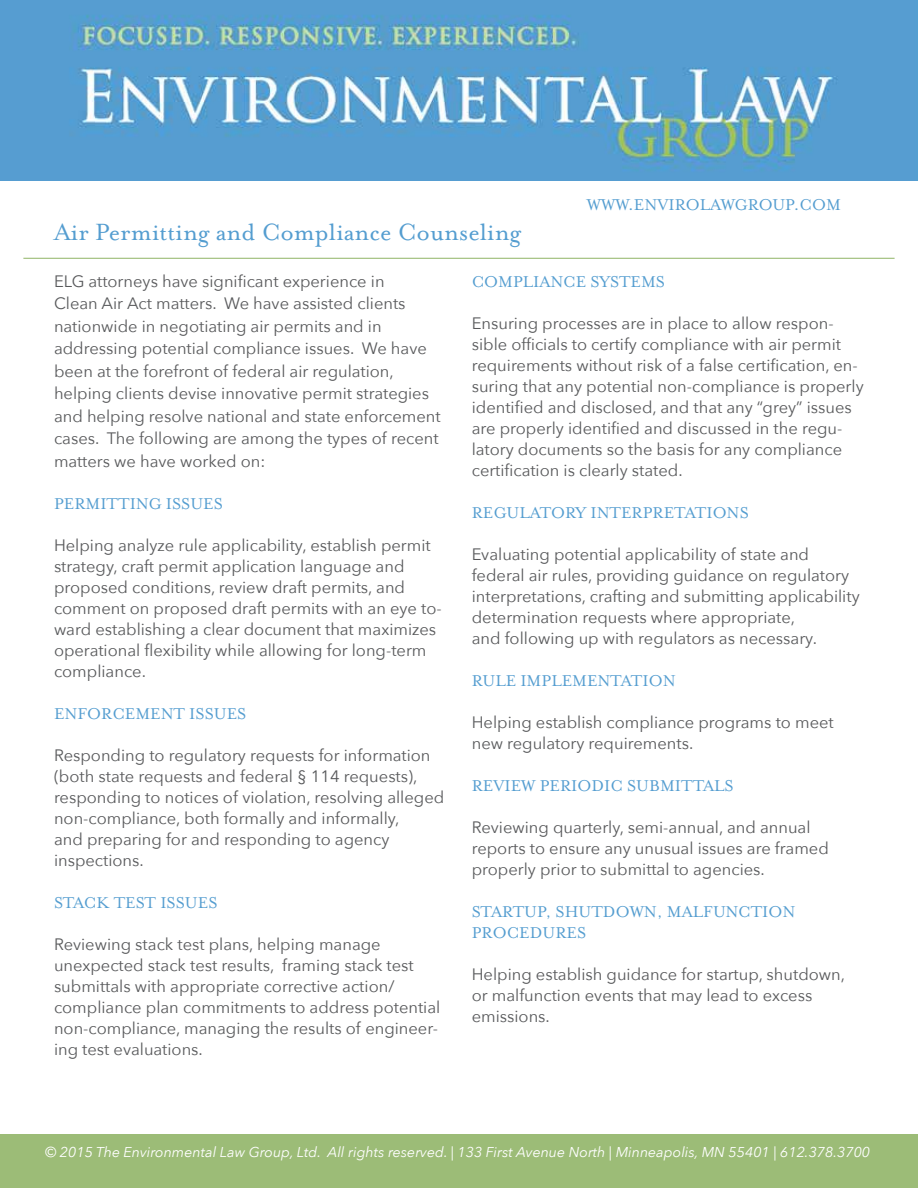
<style>
.page{position:relative;width:918px;height:1188px;background:#fff}
.page>*{position:absolute;margin:0;border:0;box-sizing:border-box;transform-origin:0 0}
.t1{font:27px "Mrs Eaves Roman";color:#549dd0}
.t2{font:18px "Mrs Eaves Roman";color:#549dd0}
.t3{font:16.5px/21px "Avenir Next";color:#58595b}
.t4{font:italic 14.25px "Avenir Next";color:#fff}
</style>
<div class="page">
<div style="left:0;top:1134px;width:918px;height:54px;background:#9cbc77"></div>
<hr style="left:23px;top:258px;width:872px;height:1px;background:#9cbc77">
<img style="left:0;top:0;width:918px;height:181px">
<h1 class="t1" style="left:54px;top:217px;width:469px">AIR PERMITTING AND COMPLIANCE COUNSELING</h1>
<p class="t2" style="left:587px;top:195px;width:161px">WWW.ENVIRO LAWGROUP</p>
<p class="t2" style="left:794px;top:195px;width:20px">.COM</p>
<p class="t3" style="left:54px;top:269px;width:388px;line-height:22.5px">ELG attorneys have significant experience in<br>Clean Air Act matters. We have assisted clients nationwide in negotiating air permits and in addressing potential compliance issues. We have been at the forefront of federal air regulation, helping clients devise innovative permit strategies and helping resolve national and state enforcement cases. The following are among the types of recent matters we have worked on:</p>
<p class="t2" style="left:54px;top:494px;width:170px">PERMITTING ISSUES</p>
<p class="t3" style="left:54px;top:534px;width:389px">Helping analyze rule applicability, establish permit strategy, craft permit application language and proposed conditions, review draft permits, and comment on proposed draft permits with an eye to&shy;ward establishing a clear document that maximizes operational flexibility while allowing for long-term compliance.</p>
<p class="t2" style="left:54px;top:704px;width:194px">ENFORCEMENT ISSUES</p>
<p class="t3" style="left:54px;top:744px;width:392px">Responding to regulatory requests for information (both state requests and federal § 114 requests), responding to notices of violation, resolving alleged non-compliance, both formally and informally,<br>and preparing for and responding to agency inspections.</p>
<p class="t2" style="left:54px;top:893px;width:72px">STAC K TEST</p>
<p class="t2" style="left:160px;top:893px;width:11px">ISSUES</p>
<p class="t3" style="left:54px;top:933px;width:388px">Reviewing stack test plans, helping manage unexpected stack test results, framing stack test submittals with appropriate corrective action/ compliance plan commitments to address potential non-compliance, managing the results of engineer&shy;ing test evaluations.</p>
<p class="t2" style="left:472px;top:272px;width:26px">COMP</p>
<p class="t2" style="left:523px;top:272px;width:41px">LIANCE</p>
<p class="t2" style="left:590px;top:272px;width:32px">SYSTEMS</p>
<p class="t3" style="left:472px;top:312px;width:394px">Ensuring processes are in place to allow respon&shy;sible officials to certify compliance with air permit requirements without risk of a false certification, en&shy;suring that any potential non-compliance is properly identified and disclosed, and that any “grey” issues are properly identified and discussed in the regu&shy;latory documents so the basis for any compliance certification is clearly stated.</p>
<p class="t2" style="left:472px;top:503px;width:24px">REGU</p>
<p class="t2" style="left:519px;top:503px;width:34px">LATOR</p>
<p class="t2" style="left:575px;top:503px;width:27px">Y INTERPRET</p>
<p class="t2" style="left:685px;top:503px;width:22px">ATIONS</p>
<p class="t3" style="left:472px;top:543px;width:389px">Evaluating potential applicability of state and federal air rules, providing guidance on regulatory interpretations, crafting and submitting applicability determination requests where appropriate,<br>and following up with regulators as necessary.</p>
<p class="t2" style="left:472px;top:671px;width:103px">RULE IMPLEMENT</p>
<p class="t2" style="left:621px;top:671px;width:23px">ATION</p>
<p class="t3" style="left:472px;top:711px;width:364px">Helping establish compliance programs to meet new regulatory requirements.</p>
<p class="t2" style="left:472px;top:776px;width:79px">REVIEW PERIO</p>
<p class="t2" style="left:591px;top:776px;width:81px">DIC SUBMITT</p>
<p class="t2" style="left:703px;top:776px;width:29px">ALS</p>
<p class="t3" style="left:472px;top:816px;width:359px">Reviewing quarterly, semi-annual, and annual reports to ensure any unusual issues are framed properly prior to submittal to agencies.</p>
<p class="t2" style="left:472px;top:902px;width:43px">STARTUP</p>
<p class="t2" style="left:546px;top:902px;width:170px">, SHUTDOWN, MALFUNCTION</p>
<p class="t2" style="left:472px;top:923px;width:13px">PROCE</p>
<p class="t2" style="left:530px;top:923px;width:25px">DURES</p>
<p class="t3" style="left:472px;top:963px;width:375px">Helping establish guidance for startup, shutdown, or malfunction events that may lead to excess emissions.</p>
<p class="t4" style="left:45px;top:1140px;width:827px">© 2015 The Environmental Law Group, Ltd. All rights reserved. | 133 First Avenue North | Minneapolis, MN 55401 | 612.378.3700</p>
</div>
